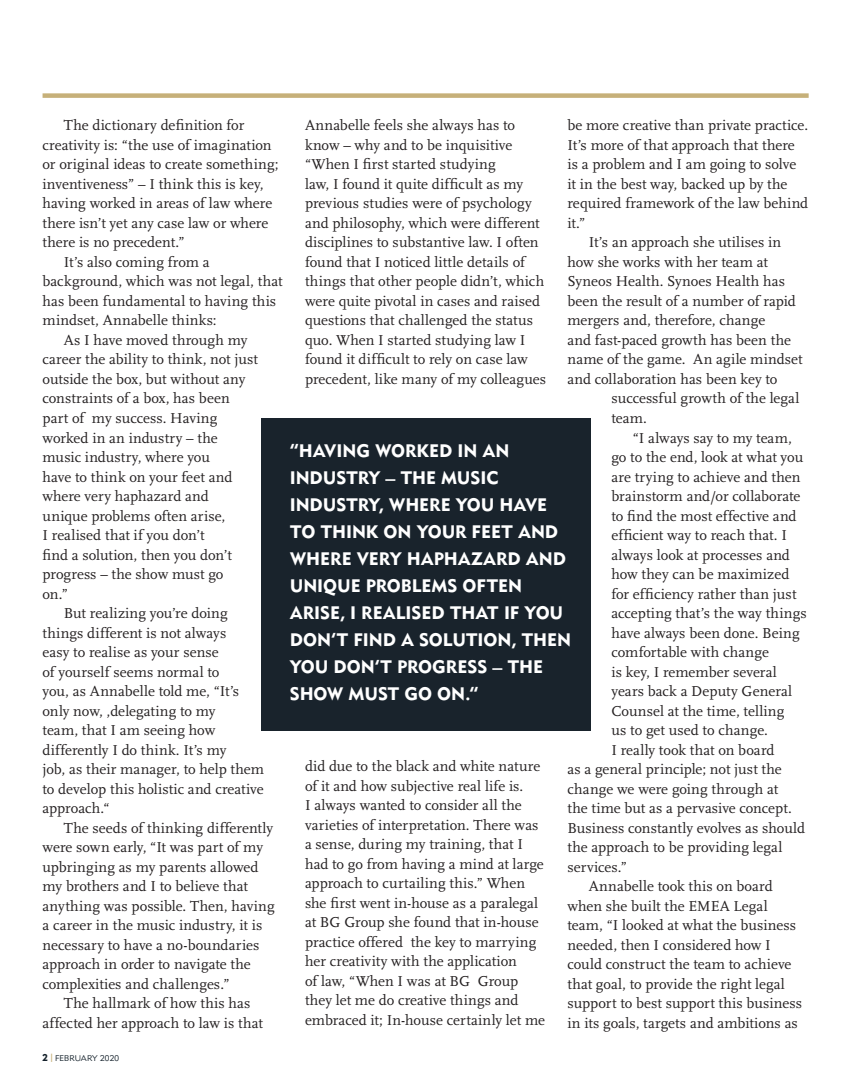
<style>
.page{position:relative;width:864px;height:1085px;background:#fff}
.page>*{position:absolute;margin:0;border:0;box-sizing:border-box;transform-origin:0 0}
.t1{font:18px/27px "Metro Black Two";letter-spacing:-.005em;color:#fff}
.Text{font:15px/19.5px "Scala LF";letter-spacing:.005em;color:#231f20}
.t2{font:8.25px "Metro Lite Two";letter-spacing:.015em;color:#14212b}
.s1{font-family:"Metro Black Two";font-size:9.75px}
</style>
<div class="page">
<div style="left:43px;top:93px;width:765px;height:5px;background:#c6b079"></div>
<div style="left:261px;top:418px;width:329px;height:312px;background:#19232c"></div>
<p class="Text" style="left:43px;top:116px;width:237px;text-indent:21px">The dictionary definition for creativity is: “the use of imagination or original ideas to create something; inventiveness” – I think this is key, having worked in areas of law where there isn’t yet any case law or where there is no precedent.”</p>
<p class="Text" style="left:43px;top:252px;width:241px;text-indent:21px">It’s also coming from a background, which was not legal, that has been fundamental to having this mindset, Annabelle thinks:</p>
<p class="Text" style="left:43px;top:330px;width:217px;text-indent:21px">As I have moved through my career the ability to think, not just outside the box, but without any constraints of a box, has been part of my success. Having worked in an industry – the music industry, where you<br>have to think on your feet and where very haphazard and<br>unique problems often arise,<br>I realised that if you don’t<br>find a solution, then you don’t progress – the show must go<br>on.”</p>
<p class="Text" style="left:43px;top:603px;width:223px;text-indent:21px">But realizing you’re doing things different is not always<br>easy to realise as your sense<br>of yourself seems normal to<br>you, as Annabelle told me, “It’s only now, ,delegating to my<br>team, that I am seeing how differently I do think. It’s my<br>job, as their manager, to help them to develop this holistic and creative approach.“</p>
<p class="Text" style="left:43px;top:818px;width:233px;text-indent:21px">The seeds of thinking differently were sown early, “It was part of my upbringing as my parents allowed my brothers and I to believe that anything was possible. Then, having a career in the music industry, it is necessary to have a no-boundaries approach in order to navigate the complexities and challenges.”</p>
<p class="Text" style="left:43px;top:993px;width:222px;text-align:center">The hallmark of how this has affected her approach to law is that</p>
<p class="Text" style="left:305px;top:116px;width:242px">Annabelle feels she always has to know – why and to be inquisitive “When I first started studying<br>law, I found it quite difficult as my previous studies were of psychology and philosophy, which were different disciplines to substantive law. I often found that I noticed little details of things that other people didn’t, which were quite pivotal in cases and raised questions that challenged the status quo. When I started studying law I found it difficult to rely on case law precedent, like many of my colleagues</p>
<p class="Text" style="left:567px;top:116px;width:242px">be more creative than private practice.<br>It’s more of that approach that there is a problem and I am going to solve it in the best way, backed up by the required framework of the law behind it.”</p>
<p class="Text" style="left:588px;top:233px;width:194px">It’s an approach she utilises in</p>
<p class="Text" style="left:567px;top:252px;width:202px">how she works with her team at</p>
<p class="Text" style="left:567px;top:272px;width:219px">Syneos Health. Synoes Health has</p>
<p class="Text" style="left:567px;top:291px;width:230px">been the result of a number of rapid</p>
<p class="Text" style="left:567px;top:311px;width:199px">mergers and, therefore, change</p>
<p class="Text" style="left:567px;top:330px;width:225px">and fast-paced growth has been the</p>
<p class="Text" style="left:567px;top:350px;width:237px">name of the game. An agile mindset</p>
<p class="Text" style="left:567px;top:369px;width:211px">and collaboration has been key to</p>
<p class="Text" style="left:611px;top:389px;width:189px">successful growth of the legal</p>
<p class="Text" style="left:611px;top:408px;width:37px">team.</p>
<p class="Text" style="left:632px;top:428px;width:160px">“I always say to my team,</p>
<p class="Text" style="left:611px;top:447px;width:193px">go to the end, look at what you</p>
<p class="Text" style="left:611px;top:467px;width:190px">are trying to achieve and then</p>
<p class="Text" style="left:611px;top:486px;width:190px">brainstorm and/or collaborate</p>
<p class="Text" style="left:611px;top:506px;width:186px">to find the most effective and</p>
<p class="Text" style="left:611px;top:525px;width:177px">efficient way to reach that. I</p>
<p class="Text" style="left:611px;top:545px;width:180px">always look at processes and</p>
<p class="Text" style="left:611px;top:564px;width:179px">how they can be maximized</p>
<p class="Text" style="left:611px;top:584px;width:186px">for efficiency rather than just</p>
<p class="Text" style="left:611px;top:603px;width:197px">accepting that’s the way things</p>
<p class="Text" style="left:611px;top:623px;width:190px">have always been done. Being</p>
<p class="Text" style="left:611px;top:642px;width:159px">comfortable with change</p>
<p class="Text" style="left:611px;top:662px;width:167px">is key, I remember several</p>
<p class="Text" style="left:611px;top:681px;width:182px">years back a Deputy General</p>
<p class="Text" style="left:611px;top:701px;width:174px">Counsel at the time, telling</p>
<p class="Text" style="left:611px;top:720px;width:158px">us to get used to change.</p>
<p class="Text" style="left:611px;top:740px;width:164px">I really took that on board</p>
<p class="Text" style="left:567px;top:759px;width:216px">as a general principle; not just the</p>
<p class="Text" style="left:567px;top:779px;width:212px">change we were going through at</p>
<p class="Text" style="left:567px;top:798px;width:226px">the time but as a pervasive concept.</p>
<p class="Text" style="left:567px;top:818px;width:239px">Business constantly evolves as should</p>
<p class="Text" style="left:567px;top:837px;width:216px">the approach to be providing legal</p>
<p class="Text" style="left:567px;top:857px;width:61px">services.”</p>
<p class="Text" style="left:567px;top:876px;width:236px;text-indent:21px">Annabelle took this on board when she built the EMEA Legal team, “I looked at what the business needed, then I considered how I could construct the team to achieve that goal, to provide the right legal support to best support this business in its goals, targets and ambitions as</p>
<p class="t1" style="left:289px;top:437px;width:283px">“HAVING WORKED IN AN<br>INDUSTRY – THE MUSIC<br>INDUSTRY, WHERE YOU HAVE<br>TO THINK ON YOUR FEET AND<br>WHERE VERY HAPHAZARD AND<br>UNIQUE PROBLEMS OFTEN<br>ARISE, I REALISED THAT IF YOU<br>DON’T FIND A SOLUTION, THEN<br>YOU DON’T PROGRESS – THE<br>SHOW MUST GO ON.”</p>
<p class="Text" style="left:305px;top:756px;width:241px">did due to the black and white nature of it and how subjective real life is.<br>I always wanted to consider all the varieties of interpretation. There was a sense, during my training, that I had to go from having a mind at large approach to curtailing this.” When she first went in-house as a paralegal at BG Group she found that in-house practice offered the key to marrying her creativity with the application<br>of law, “When I was at BG Group they let me do creative things and embraced it; In-house certainly let me</p>
<p class="t2" style="left:43px;top:1053px;width:78px"><span class="s1">2</span> <sup>|</sup> FEBRUARY 2020</p>
</div>
